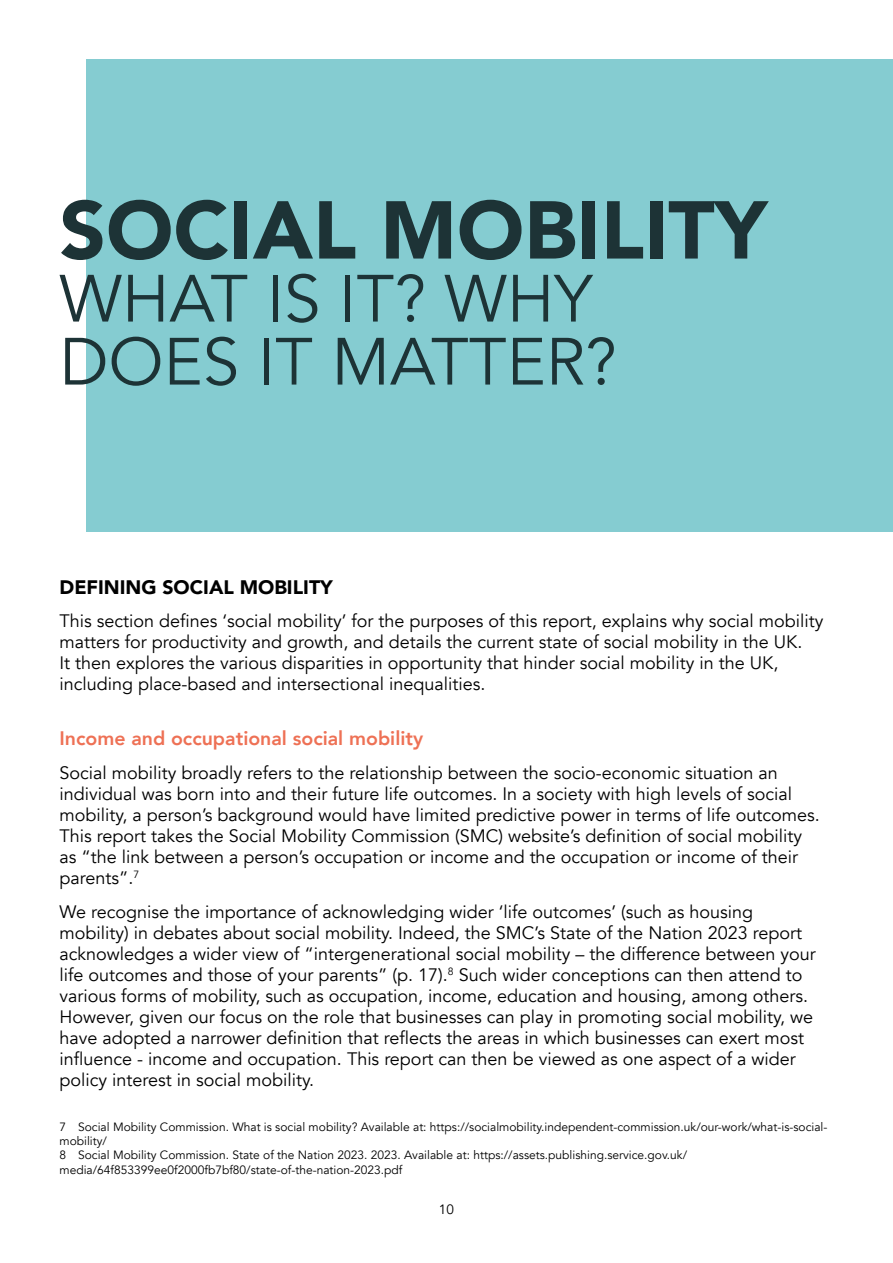
<style>
.page{position:relative;width:893px;height:1263px;background:#fff}
.page>*{position:absolute;margin:0;border:0;box-sizing:border-box;transform-origin:0 0}
.t1{font:900 81px "Avenir";color:#1d3336}
.t2{font:66px/63px "Avenir";color:#1d3336}
.Body{font:800 19.5px "Avenir";color:#ee7155}
.Body-2{font:900 19.5px "Avenir";color:#000}
.Body-3{font:18px/21px "Avenir";color:#000}
.t3{font:13.5px "Avenir";color:#000}
.Footnotes{font:12px/14.2px "Avenir";color:#000}
</style>
<div class="page">
<div style="left:86px;top:60px;width:807px;height:471px;background:#85ccd1"></div>
<h1 class="t1" style="left:60px;top:161px;width:709px">SOCIAL MOBILITY</h1>
<h1 class="t2" style="left:60px;top:269px;width:559px">WHAT IS IT? WHY<br>DOES IT MATTER?</h1>
<p class="Body-2" style="left:60px;top:570px;width:275px">DEFINING SOCIAL MOBILITY</p>
<p class="Body-3" style="left:60px;top:611px;width:765px">This section defines ‘social mobility’ for the purposes of this report, explains why social mobility matters for productivity and growth, and details the current state of social mobility in the UK.<br>It then explores the various disparities in opportunity that hinder social mobility in the UK, including place-based and intersectional inequalities.</p>
<p class="Body" style="left:60px;top:723px;width:365px">Income and occupational social mobility</p>
<p class="Body-3" style="left:60px;top:762px;width:762px">Social mobility broadly refers to the relationship between the socio-economic situation an individual was born into and their future life outcomes. In a society with high levels of social mobility, a person’s background would have limited predictive power in terms of life outcomes.<br>This report takes the Social Mobility Commission (SMC) website’s definition of social mobility as “the link between a person’s occupation or income and the occupation or income of their parents”.<sup>7</sup></p>
<p class="Body-3" style="left:60px;top:901px;width:758px">We recognise the importance of acknowledging wider ‘life outcomes’ (such as housing mobility) in debates about social mobility. Indeed, the SMC’s State of the Nation 2023 report acknowledges a wider view of “intergenerational social mobility – the difference between your life outcomes and those of your parents” (p. 17).<sup>8</sup> Such wider conceptions can then attend to various forms of mobility, such as occupation, income, education and housing, among others.<br>However, given our focus on the role that businesses can play in promoting social mobility, we have adopted a narrower definition that reflects the areas in which businesses can exert most influence - income and occupation. This report can then be viewed as one aspect of a wider policy interest in social mobility.</p>
<p class="Footnotes" style="left:60px;top:1120px;width:769px">7 Social Mobility Commission. What is social mobility? Available at: https://socialmobility.independent-commission.uk/our-work/what-is-social&shy;mobility/</p>
<p class="Footnotes" style="left:60px;top:1148px;width:629px">8 Social Mobility Commission. State of the Nation 2023. 2023. Available at: https://assets.publishing.service.gov.uk/ media/64f853399ee0f2000fb7bf80/state-of-the-nation-2023.pdf</p>
<p class="t3" style="left:439px;top:1201px;width:17px">10</p>
</div>
